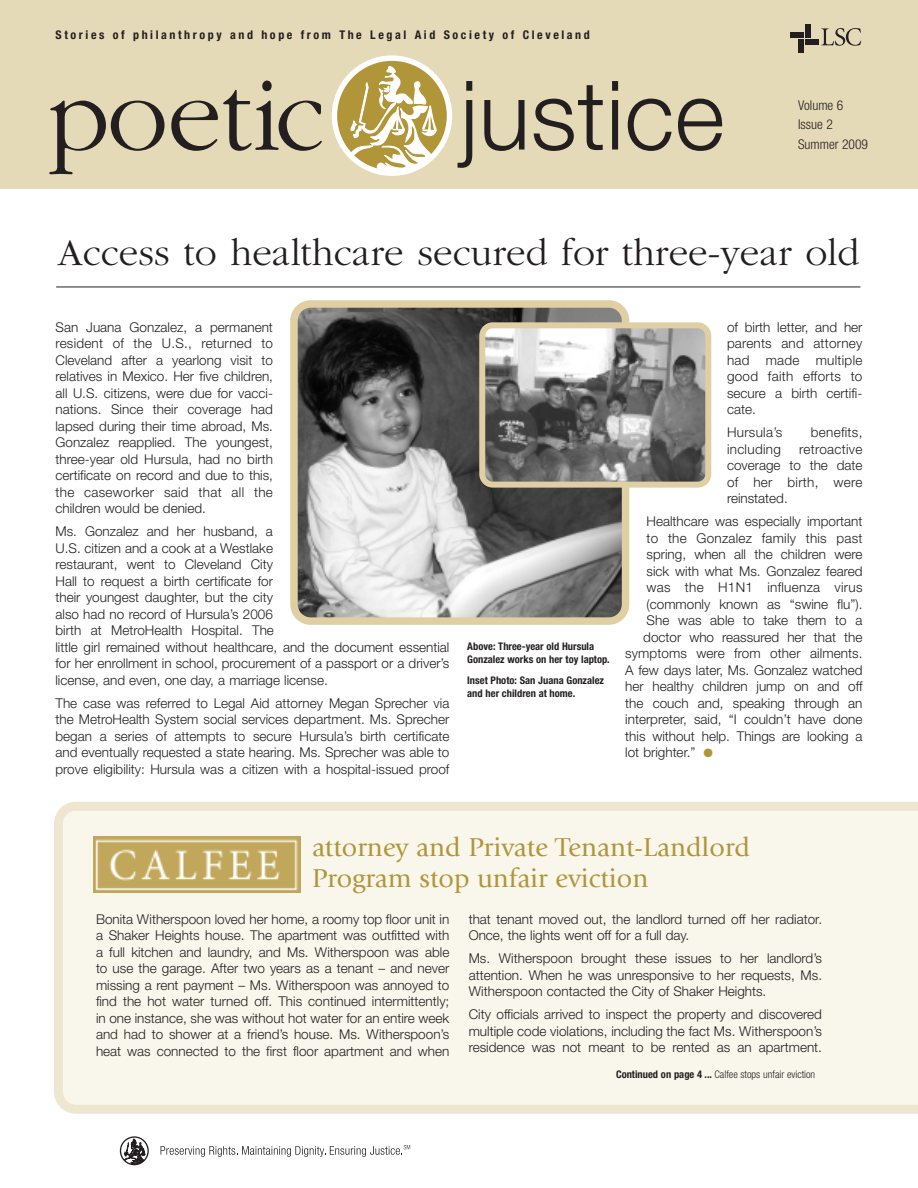
<style>
.page{position:relative;width:918px;height:1188px;background:#fff}
.page>*{position:absolute;margin:0;border:0;box-sizing:border-box;transform-origin:0 0}
.t1{font:300 108.3px "Garamond";color:#231f20}
.t2{font:300 95.85px "Helvetica Neue LT";letter-spacing:.005em;color:#231f20}
.t3{font:300 39px "Garamond";color:#231f20}
.t4{font:27px/31.5px "Giovanni";color:#b19539}
.t5{font:300 13.5px/16.5px "Helvetica Neue LT";color:#231f20;text-align:justify}
.t6{font:300 13.5px "Helvetica Neue LT";letter-spacing:.02em;color:#231f20}
.t7{font:300 condensed 13.5px/19.5px "Helvetica Neue LT";color:#231f20}
.t8{font:700 condensed 12px "Helvetica Neue LT";letter-spacing:.215em;color:#231f20}
.t9{font:700 condensed 10.5px/13.5px "Helvetica Neue LT";color:#231f20}
.t10{font:300 condensed 10.5px "Helvetica Neue LT";color:#231f20}
.s1{color:#b19539}
.s2{font-weight:700}
</style>
<div class="page">
<div style="left:54px;top:802px;width:864px;height:312px;background:#f9f6ec"></div>
<div style="left:0;top:0;width:918px;height:189px;background:#e5dab7"></div>
<svg style="left:798px;top:39px;width:2px;height:14px"></svg>
<hr style="left:801px;top:39px;width:3px;height:14px;background:#231f20">
<hr style="left:805px;top:24px;width:3px;height:14px;background:#231f20">
<hr style="left:808px;top:24px;width:3px;height:14px;background:#231f20">
<hr style="left:790px;top:35px;width:14px;height:3px;background:#231f20">
<hr style="left:790px;top:32px;width:14px;height:3px;background:#231f20">
<hr style="left:805px;top:42px;width:14px;height:3px;background:#231f20">
<hr style="left:805px;top:39px;width:14px;height:3px;background:#231f20">
<svg style="left:821px;top:28px;width:40px;height:18px"></svg>
<svg style="left:331px;top:55px;width:122px;height:121px"></svg>
<svg style="left:161px;top:1145px;width:249px;height:12px"></svg>
<div style="left:120px;top:1136px;width:29px;height:29px;border:1px solid #231f20;border-radius:50%"></div>
<svg style="left:121px;top:1139px;width:24px;height:26px"></svg>
<img style="left:93px;top:837px;width:207px;height:55px">
<hr style="left:56px;top:287px;width:804px;height:1px;background:#231f20">
<svg style="left:290px;top:300px;width:339px;height:325px;background:#8d8c88"></svg>
<svg style="left:479px;top:322px;width:232px;height:166px;background:#92908b"></svg>
<p class="t8" style="left:56px;top:30px;width:536px">Stories of philanthropy and hope from The Legal Aid Society of Cleveland</p>
<h1 class="t1" style="left:47px;top:49px;width:279px">poetic</h1>
<h2 class="t2" style="left:460px;top:81px;width:266px">justice</h2>
<p class="t7" style="left:798px;top:96px;width:71px">Volume 6<br>Issue 2<br>Summer 2009</p>
<h3 class="t3" style="left:58px;top:229px;width:803px">Access to healthcare secured for three-year old</h3>
<p class="t5" style="left:56px;top:320px;width:219px">San Juana Gonzalez, a permanent resident of the U.S., returned to Cleveland after a yearlong visit to relatives in Mexico. Her five children, all U.S. citizens, were due for vacci&shy;nations. Since their coverage had lapsed during their time abroad, Ms.<br>Gonzalez reapplied. The youngest, three-year old Hursula, had no birth certificate on record and due to this, the caseworker said that all the children would be denied.</p>
<p class="t5" style="left:56px;top:525px;width:395px;text-align:left">Ms. Gonzalez and her husband, a<br>U.S. citizen and a cook at a Westlake<br>restaurant, went to Cleveland City<br>Hall to request a birth certificate for<br>their youngest daughter, but the city<br>also had no record of Hursula’s 2006<br>birth at MetroHealth Hospital. The<br>little girl remained without healthcare, and the document essential for her enrollment in school, procurement of a passport or a driver’s license, and even, one day, a marriage license.</p>
<p class="t5" style="left:56px;top:696px;width:395px">The case was referred to Legal Aid attorney Megan Sprecher via the MetroHealth System social services department. Ms. Sprecher began a series of attempts to secure Hursula’s birth certificate and eventually requested a state hearing. Ms. Sprecher was able to prove eligibility: Hursula was a citizen with a hospital-issued proof</p>
<p class="t9" style="left:467px;top:640px;width:144px">Above: Three-year old Hursula<br>Gonzalez works on her toy laptop.</p>
<p class="t9" style="left:467px;top:674px;width:138px">Inset Photo: San Juana Gonzalez and her children at home.</p>
<p class="t5" style="left:727px;top:320px;width:137px">of birth letter, and her parents and attorney had made multiple good faith efforts to secure a birth certifi&shy;cate.</p>
<p class="t6" style="left:727px;top:428px;width:57px">Hursula’s</p>
<p class="t6" style="left:811px;top:428px;width:53px">benefits,</p>
<p class="t6" style="left:727px;top:444px;width:55px">including</p>
<p class="t5" style="left:727px;top:442px;width:137px;text-indent:72px">retroactive coverage to the date of her birth, were reinstated.</p>
<p class="t5" style="left:647px;top:514px;width:217px">Healthcare was especially important</p>
<p class="t6" style="left:647px;top:533px;width:217px">to the Gonzalez family this past</p>
<p class="t5" style="left:647px;top:547px;width:217px">spring, when all the children were</p>
<p class="t5" style="left:647px;top:564px;width:217px">sick with what Ms. Gonzalez feared</p>
<p class="t6" style="left:647px;top:583px;width:217px">was the H1N1 influenza virus</p>
<p class="t5" style="left:647px;top:597px;width:217px">(commonly known as “swine flu”).</p>
<p class="t5" style="left:647px;top:613px;width:217px">She was able to take them to a</p>
<p class="t5" style="left:643px;top:630px;width:221px">doctor who reassured her that the</p>
<p class="t5" style="left:625px;top:646px;width:239px">symptoms were from other ailments.</p>
<p class="t5" style="left:625px;top:663px;width:239px">A few days later, Ms. Gonzalez watched</p>
<p class="t5" style="left:625px;top:679px;width:239px">her healthy children jump on and off</p>
<p class="t5" style="left:625px;top:696px;width:239px">the couch and, speaking through an</p>
<p class="t5" style="left:625px;top:712px;width:239px">interpreter, said, “I couldn’t have done</p>
<p class="t5" style="left:625px;top:729px;width:239px">this without help. Things are looking a</p>
<p class="t5" style="left:625px;top:745px;width:89px">lot brighter.” <span class="s1">●</span></p>
<h3 class="t4" style="left:312px;top:833px;width:440px">attorney and Private Tenant-Landlord<br>Program stop unfair eviction</h3>
<p class="t5" style="left:96px;top:912px;width:355px">Bonita Witherspoon loved her home, a roomy top floor unit in a Shaker Heights house. The apartment was outfitted with a full kitchen and laundry, and Ms. Witherspoon was able to use the garage. After two years as a tenant – and never missing a rent payment – Ms. Witherspoon was annoyed to find the hot water turned off. This continued intermittently; in one instance, she was without hot water for an entire week and had to shower at a friend’s house. Ms. Witherspoon’s heat was connected to the first floor apartment and when</p>
<p class="t5" style="left:469px;top:912px;width:355px">that tenant moved out, the landlord turned off her radiator.<br>Once, the lights went off for a full day.</p>
<p class="t5" style="left:469px;top:952px;width:355px">Ms. Witherspoon brought these issues to her landlord’s attention. When he was unresponsive to her requests, Ms.<br>Witherspoon contacted the City of Shaker Heights.</p>
<p class="t5" style="left:469px;top:1008px;width:355px">City officials arrived to inspect the property and discovered multiple code violations, including the fact Ms. Witherspoon’s residence was not meant to be rented as an apartment.</p>
<p class="t10" style="left:616px;top:1071px;width:201px"><span class="s2">Continued on page 4 ...</span> Calfee stops unfair eviction</p>
</div>
